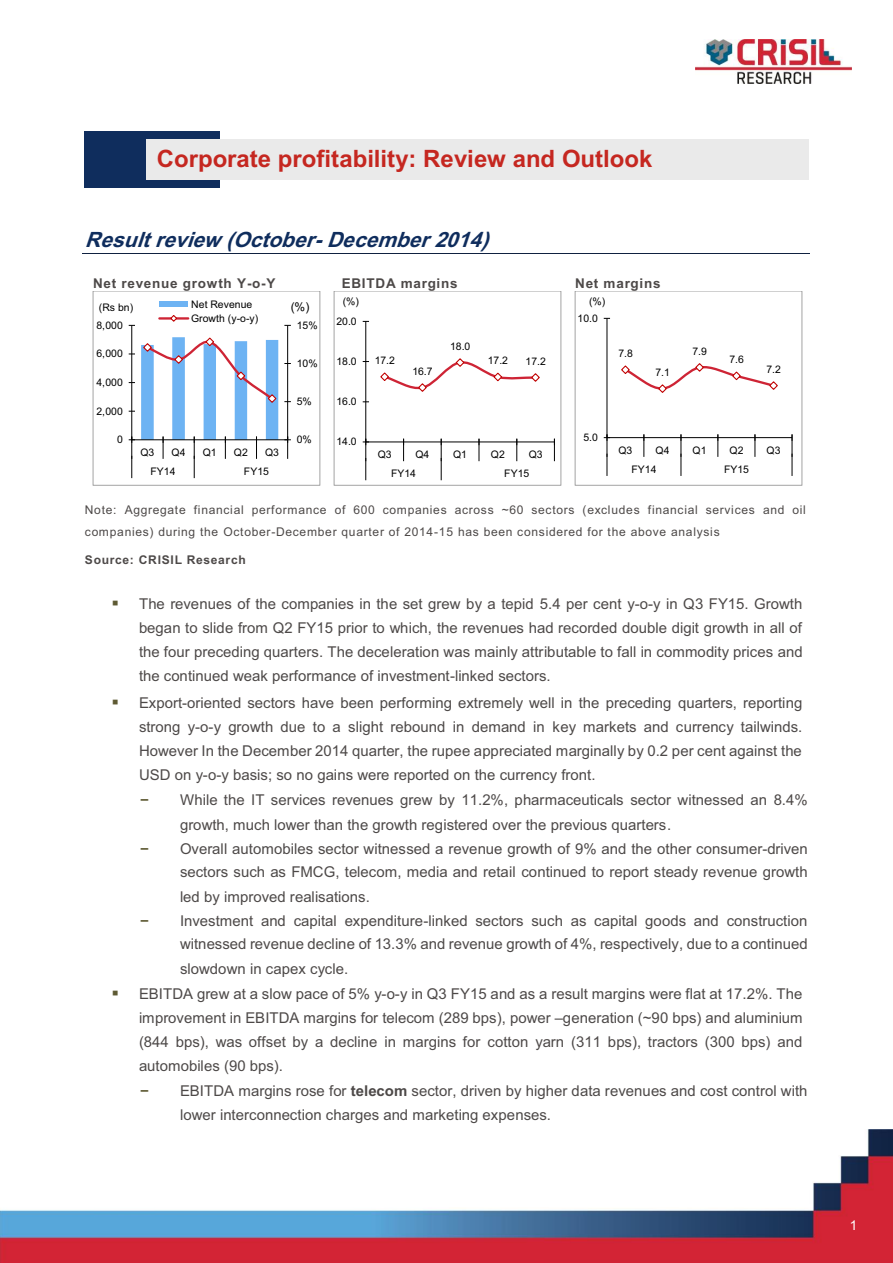
<style>
.page{position:relative;width:893px;height:1263px;background:#fff}
.page>*{position:absolute;margin:0;border:0;box-sizing:border-box;transform-origin:0 0}
.t1{font:700 24px "Arial";color:#c52720}
.t2{font:italic 700 21px "Arial";color:#0f2d5d}
.t3{font:15px/24px "Arial";color:#4d4948;text-align:justify}
.t4{font:700 13.5px "Arial";letter-spacing:.055em;color:#4d4948}
.t5{font:13.5px "Arial";color:#fff}
.t6{font:12px/22.5px "Arial";letter-spacing:.055em;color:#4d4948}
.t7{font:700 12px "Arial";letter-spacing:.055em;color:#4d4948}
.t8{font:12px "Arial";color:#000}
.t9{font:10.5px/14.2px "Arial";color:#000}
.s1{font-weight:700;font-size:18px;color:#5e5a33}
.s2{font-family:"Courier New";font-weight:700;font-size:18px;color:#5e5a33}
.s3{font-style:inherit}
.s4{font-weight:700}
</style>
<div class="page">
<img style="left:695px;top:40px;width:156px;height:44px">
<img style="left:0;top:1129px;width:892px;height:134px">
<hr style="left:83px;top:253px;width:727px;height:1px;background:#0f2140">
<hr style="left:287px;top:325px;width:1px;height:115px;background:#000">
<hr style="left:131px;top:325px;width:1px;height:115px;background:#000">
<hr style="left:132px;top:440px;width:155px;height:1px;background:#000">
<svg style="left:284px;top:437px;width:7px;height:22px"></svg>
<svg style="left:129px;top:437px;width:6px;height:41px"></svg>
<svg style="left:141px;top:337px;width:137px;height:141px"></svg>
<div style="left:159px;top:302px;width:29px;height:5px;background:#6db3f3"></div>
<hr style="left:159px;top:317px;width:29px;height:3px;background:#ce2435">
<svg style="left:169px;top:315px;width:9px;height:7px"></svg>
<div style="left:92px;top:291px;width:228px;height:195px;border:1px solid #aaa"></div>
<hr style="left:365px;top:321px;width:1px;height:121px;background:#000">
<hr style="left:366px;top:442px;width:188px;height:1px;background:#000">
<svg style="left:403px;top:439px;width:1px;height:22px"></svg>
<svg style="left:478px;top:439px;width:1px;height:22px"></svg>
<svg style="left:516px;top:439px;width:1px;height:22px"></svg>
<svg style="left:554px;top:439px;width:1px;height:22px"></svg>
<svg style="left:363px;top:439px;width:6px;height:41px"></svg>
<svg style="left:441px;top:439px;width:1px;height:41px"></svg>
<svg style="left:380px;top:358px;width:160px;height:34px"></svg>
<div style="left:333px;top:291px;width:228px;height:195px;border:1px solid #aaa"></div>
<hr style="left:606px;top:318px;width:1px;height:120px;background:#000">
<hr style="left:607px;top:437px;width:185px;height:1px;background:#000">
<svg style="left:643px;top:434px;width:1px;height:23px"></svg>
<svg style="left:717px;top:434px;width:1px;height:23px"></svg>
<svg style="left:754px;top:434px;width:1px;height:23px"></svg>
<svg style="left:603px;top:434px;width:7px;height:42px"></svg>
<svg style="left:680px;top:434px;width:1px;height:42px"></svg>
<svg style="left:791px;top:434px;width:1px;height:42px"></svg>
<svg style="left:621px;top:363px;width:157px;height:30px"></svg>
<div style="left:574px;top:291px;width:228px;height:195px;border:1px solid #aaa"></div>
<div style="left:84px;top:131px;width:135px;height:56px;background:#0f2d5d"></div>
<div style="left:146px;top:139px;width:662px;height:40px;background:#eaeaea"></div>
<h1 class="t1" style="left:157px;top:149px;width:497px">Corporate profitability: Review and Outlook</h1>
<h2 class="t2" style="left:85px;top:232px;width:411px">Resultreview (October-December2014)</h2>
<p class="t4" style="left:93px;top:278px;width:184px">Net revenue growth Y-o-Y</p>
<p class="t4" style="left:342px;top:278px;width:117px">EBITDA margins</p>
<p class="t4" style="left:575px;top:278px;width:87px">Net margins</p>
<p class="t9" style="left:99px;top:301px;width:36px">(Rs bn)</p>
<p class="t9" style="left:191px;top:298px;width:68px">Net Revenue<br>Growth (y-o-y)</p>
<p class="t8" style="left:291px;top:302px;width:20px">(%)</p>
<p class="t9" style="left:297px;top:319px;width:22px">15%</p>
<p class="t9" style="left:97px;top:319px;width:28px">8,000</p>
<p class="t9" style="left:343px;top:295px;width:18px">(%)</p>
<p class="t9" style="left:336px;top:315px;width:22px">20.0</p>
<p class="t9" style="left:589px;top:295px;width:18px">(%)</p>
<p class="t9" style="left:577px;top:312px;width:22px">10.0</p>
<p class="t9" style="left:97px;top:348px;width:28px">6,000</p>
<p class="t9" style="left:297px;top:357px;width:22px">10%</p>
<p class="t9" style="left:336px;top:355px;width:22px">18.0</p>
<p class="t9" style="left:374px;top:354px;width:22px">17.2</p>
<p class="t9" style="left:412px;top:365px;width:22px">16.7</p>
<p class="t9" style="left:450px;top:340px;width:22px">18.0</p>
<p class="t9" style="left:488px;top:355px;width:22px">17.2</p>
<p class="t9" style="left:525px;top:355px;width:22px">17.2</p>
<p class="t9" style="left:618px;top:347px;width:16px">7.8</p>
<p class="t9" style="left:655px;top:366px;width:16px">7.1</p>
<p class="t9" style="left:692px;top:345px;width:16px">7.9</p>
<p class="t9" style="left:729px;top:354px;width:16px">7.6</p>
<p class="t9" style="left:766px;top:363px;width:16px">7.2</p>
<p class="t9" style="left:97px;top:376px;width:28px">4,000</p>
<p class="t9" style="left:97px;top:405px;width:28px">2,000</p>
<p class="t9" style="left:297px;top:395px;width:17px">5%</p>
<p class="t9" style="left:336px;top:395px;width:22px">16.0</p>
<p class="t9" style="left:117px;top:433px;width:7px">0</p>
<p class="t9" style="left:140px;top:446px;width:15px">Q3</p>
<p class="t9" style="left:172px;top:446px;width:15px">Q4</p>
<p class="t9" style="left:203px;top:446px;width:15px">Q1</p>
<p class="t9" style="left:234px;top:446px;width:15px">Q2</p>
<p class="t9" style="left:265px;top:446px;width:15px">Q3</p>
<p class="t9" style="left:150px;top:465px;width:27px">FY14</p>
<p class="t9" style="left:244px;top:465px;width:27px">FY15</p>
<p class="t9" style="left:297px;top:433px;width:17px">0%</p>
<p class="t9" style="left:336px;top:436px;width:22px">14.0</p>
<p class="t9" style="left:378px;top:448px;width:15px">Q3</p>
<p class="t9" style="left:415px;top:448px;width:15px">Q4</p>
<p class="t9" style="left:453px;top:448px;width:15px">Q1</p>
<p class="t9" style="left:491px;top:448px;width:15px">Q2</p>
<p class="t9" style="left:528px;top:448px;width:15px">Q3</p>
<p class="t9" style="left:391px;top:467px;width:27px">FY14</p>
<p class="t9" style="left:504px;top:467px;width:27px">FY15</p>
<p class="t9" style="left:583px;top:431px;width:16px">5.0</p>
<p class="t9" style="left:618px;top:444px;width:15px">Q3</p>
<p class="t9" style="left:655px;top:444px;width:15px">Q4</p>
<p class="t9" style="left:692px;top:444px;width:15px">Q1</p>
<p class="t9" style="left:729px;top:444px;width:15px">Q2</p>
<p class="t9" style="left:766px;top:444px;width:15px">Q3</p>
<p class="t9" style="left:631px;top:463px;width:27px">FY14</p>
<p class="t9" style="left:724px;top:463px;width:27px">FY15</p>
<p class="t6" style="left:85px;top:499px;width:722px">Note: Aggregate financial performance of 600 companies across ~60 sectors (excludes financial services and oil companies) during the October-December quarter of 2014-15 has been considered for the above analysis</p>
<p class="t7" style="left:85px;top:555px;width:162px">Source: CRISIL Research</p>
<p class="t3" style="left:139px;top:593px;width:665px;text-indent:-27px"><span class="s1">▪</span> The revenues of the companies in the set grew by a tepid 5.4 per cent y-o-y in Q3 FY15. Growth began to slide from Q2 FY15 prior to which, the revenues had recorded double digit growth in all of the four preceding quarters. The deceleration was mainly attributable to fall in commodity prices and the continued weak performance of investment-linked sectors.</p>
<p class="t3" style="left:139px;top:692px;width:664px;text-indent:-27px"><span class="s1">▪</span> Export-oriented sectors have been performing extremely well in the preceding quarters, reporting strong y-o-y growth due to a slight rebound in demand in key markets and currency tailwinds.<br>However In the December 2014 quarter, the rupee appreciated marginally by 0.2 per cent against the USD on y-o-y basis; so no gains were reported on the currency front.</p>
<p class="t3" style="left:180px;top:790px;width:629px;text-indent:-41px"><span class="s2">-</span> While the IT services revenues grew by 11.2%, pharmaceuticals sector witnessed an 8.4% growth, much lower than the growth registered over the previous quarters.</p>
<p class="t3" style="left:180px;top:838px;width:629px;text-indent:-41px"><span class="s2">-</span> Overall automobiles sector witnessed a revenue growth of 9% and the other consumer-driven sectors such as FMCG, telecom, media and retail continued to report steady revenue growth led by improved realisations.</p>
<p class="t3" style="left:180px;top:910px;width:629px;text-indent:-41px"><span class="s2">-</span> Investment and capital expenditure-linked sectors such as capital goods and construction witnessed revenue decline of 13.3% and revenue growth of 4%, respectively, due to a continued slowdown in capex cycle.</p>
<p class="t3" style="left:139px;top:983px;width:665px;text-indent:-27px"><span class="s1">▪</span> EBITDA grew at a slow pace of 5% y-o-y in Q3 FY15 and as a result margins were flat at 17.2%. The improvement in EBITDA margins for telecom (289 bps), power <span class="s3">–</span>generation (~90 bps) and aluminium (844 bps), was offset by a decline in margins for cotton yarn (311 bps), tractors (300 bps) and automobiles (90 bps).</p>
<p class="t3" style="left:180px;top:1081px;width:629px;text-indent:-41px"><span class="s2">-</span> EBITDA margins rose for <span class="s4">telecom</span> sector, driven by higher data revenues and cost control with lower interconnection charges and marketing expenses.</p>
<p class="t5" style="left:849px;top:1220px;width:9px">1</p>
</div>
